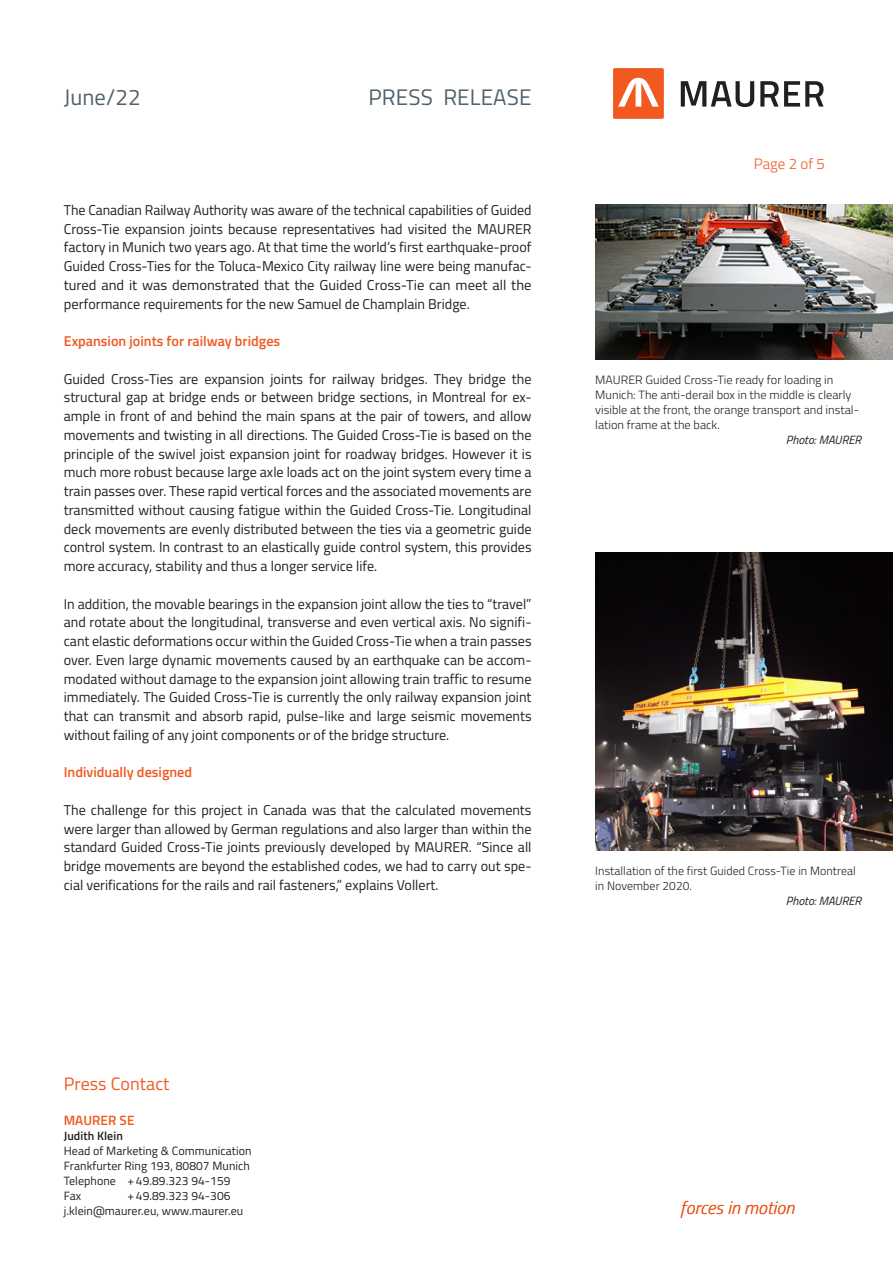
<style>
.page{position:relative;width:893px;height:1263px;background:#fff}
.page>*{position:absolute;margin:0;border:0;box-sizing:border-box;transform-origin:0 0}
.t1{font:22.5px "Titillium";letter-spacing:.005em;color:#53616a}
.t2{font:italic 300 18px "Titillium";letter-spacing:.005em;color:#f15921}
.t3{font:18px "Titillium";letter-spacing:.005em;color:#f15921}
.t4{font:300 15px "Titillium";color:#f15921}
.t5{font:14.25px/18.8px "Titillium";color:#231f20;text-align:justify}
.t6{font:600 14.25px "Titillium";color:#f15921}
.t7{font:600 13.5px "Titillium";letter-spacing:.005em;color:#f15921}
.t8{font:300 12px/15px "Titillium";color:#231f20}
.t9{font:12px/15px "Titillium";letter-spacing:.005em;color:#231f20}
.t10{font:italic 12px "Titillium";color:#231f20}
.t11{font:600 12px "Titillium";letter-spacing:.005em;color:#231f20}
</style>
<div class="page">
<div style="left:613px;top:68px;width:51px;height:51px;background:#f15921;border-radius:2px"></div>
<svg style="left:681px;top:81px;width:73px;height:26px"></svg>
<svg style="left:760px;top:81px;width:64px;height:26px"></svg>
<svg style="left:618px;top:78px;width:41px;height:29px"></svg>
<img style="left:596px;top:204px;width:297px;height:155px">
<img style="left:595px;top:553px;width:298px;height:297px">
<h1 class="t1" style="left:64px;top:81px;width:79px">June/22</h1>
<h1 class="t1" style="left:368px;top:81px;width:164px">PRESS RELEASE</h1>
<p class="t5" style="left:64px;top:200px;width:469px">The Canadian Railway Authority was aware of the technical capabilities of Guided Cross-Tie expansion joints because representatives had visited the MAURER factory in Munich two years ago. At that time the world’s first earthquake-proof Guided Cross-Ties for the Toluca-Mexico City railway line were being manufac&shy;tured and it was demonstrated that the Guided Cross-Tie can meet all the performance requirements for the new Samuel de Champlain Bridge.</p>
<p class="t6" style="left:64px;top:330px;width:218px">Expansion joints for railway bridges</p>
<p class="t5" style="left:64px;top:368px;width:469px">Guided Cross-Ties are expansion joints for railway bridges. They bridge the structural gap at bridge ends or between bridge sections, in Montreal for ex&shy;ample in front of and behind the main spans at the pair of towers, and allow movements and twisting in all directions. The Guided Cross-Tie is based on the principle of the swivel joist expansion joint for roadway bridges. However it is much more robust because large axle loads act on the joint system every time a train passes over. These rapid vertical forces and the associated movements are transmitted without causing fatigue within the Guided Cross-Tie. Longitudinal deck movements are evenly distributed between the ties via a geometric guide control system. In contrast to an elastically guide control system, this provides more accuracy, stability and thus a longer service life.</p>
<p class="t5" style="left:64px;top:594px;width:469px">In addition, the movable bearings in the expansion joint allow the ties to “travel” and rotate about the longitudinal, transverse and even vertical axis. No signifi&shy;cant elastic deformations occur within the Guided Cross-Tie when a train passes over. Even large dynamic movements caused by an earthquake can be accom&shy;modated without damage to the expansion joint allowing train traffic to resume immediately. The Guided Cross-Tie is currently the only railway expansion joint that can transmit and absorb rapid, pulse-like and large seismic movements without failing of any joint components or of the bridge structure.</p>
<p class="t6" style="left:64px;top:762px;width:130px">Individually designed</p>
<p class="t5" style="left:64px;top:800px;width:469px">The challenge for this project in Canada was that the calculated movements were larger than allowed by German regulations and also larger than within the standard Guided Cross-Tie joints previously developed by MAURER. “Since all bridge movements are beyond the established codes, we had to carry out spe&shy;cial verifications for the rails and rail fasteners,” explains Vollert.</p>
<p class="t4" style="left:754px;top:152px;width:72px">Page 2 of 5</p>
<p class="t8" style="left:595px;top:371px;width:265px">MAURER Guided Cross-Tie ready for loading in Munich: The anti-derail box in the middle is clearly visible at the front, the orange transport and instal&shy;lation frame at the back.</p>
<p class="t10" style="left:786px;top:431px;width:77px">Photo: MAURER</p>
<p class="t8" style="left:595px;top:862px;width:262px">Installation of the first Guided Cross-Tie in Montreal in November 2020.</p>
<p class="t10" style="left:786px;top:892px;width:77px">Photo: MAURER</p>
<p class="t3" style="left:64px;top:1070px;width:107px">Press Contact</p>
<p class="t7" style="left:64px;top:1109px;width:72px">MAURER SE</p>
<p class="t11" style="left:64px;top:1126px;width:61px">Judith Klein</p>
<p class="t9" style="left:64px;top:1142px;width:189px">Head of Marketing &amp; Communication<br>Frankfurter Ring 193, 80807 Munich<br>Telephone +49.89.323 94-159<br>Fax</p>
<p class="t9" style="left:64px;top:1187px;width:181px;text-indent:64px">+49.89.323 94-306 j.klein@maurer.eu, www.maurer.eu</p>
<p class="t2" style="left:680px;top:1194px;width:115px">forces in motion</p>
</div>
